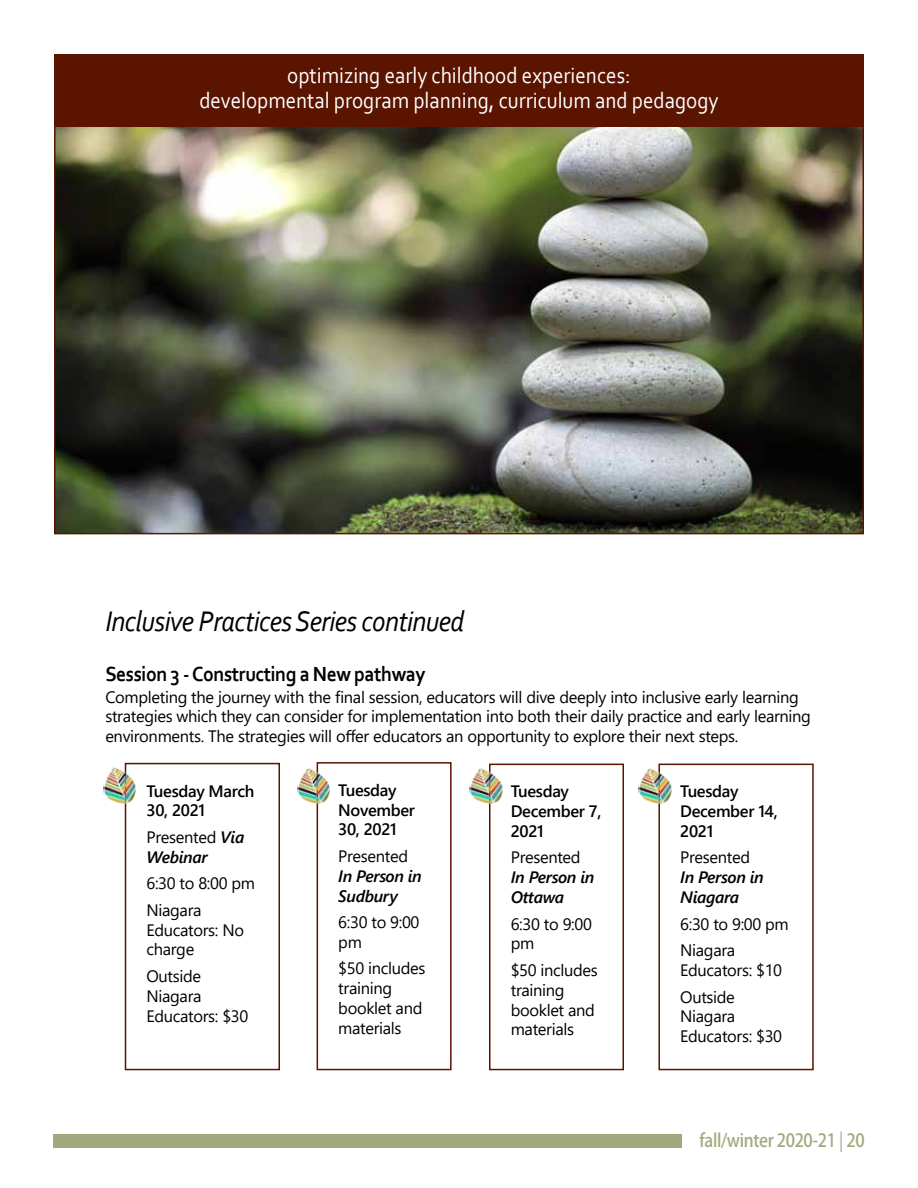
<style>
.page{position:relative;width:918px;height:1188px;background:#fff}
.page>*{position:absolute;margin:0;border:0;box-sizing:border-box;transform-origin:0 0}
.t1{font:italic 29.7px "Corbel";letter-spacing:-.02em;color:#000;scale:.91 1}
.t2{font:23.1px/25.2px "Corbel";color:#fff;text-align:center;scale:.91 1}
.t3{font:700 21.45px "Corbel";letter-spacing:-.02em;color:#000;scale:.91 1}
.t4{font:500 18.15px "Koz Go Pro";letter-spacing:-.02em;color:#a1aa7e;scale:.91 1}
.t5{font:16.5px/19.8px "Segoe UI";letter-spacing:-.02em;color:#000}
.t6{font:600 16.5px/19.8px "Segoe UI";letter-spacing:-.02em;color:#000}
.t7{font:italic 600 16.5px/19.8px "Segoe UI";letter-spacing:-.02em;color:#000}
.s1{font-weight:400;font-style:normal}
.s2{font-weight:400}
</style>
<div class="page">
<div style="left:53px;top:1134px;width:628px;height:14px;background:#a1aa7e"></div>
<img style="left:57px;top:126px;width:804px;height:405px">
<div style="left:54px;top:54px;width:810px;height:72px;background:#5b1400"></div>
<div style="left:317px;top:762px;width:135px;height:308px;border:2px solid #5b1400"></div>
<img style="left:297px;top:768px;width:33px;height:37px">
<div style="left:489px;top:764px;width:135px;height:306px;border:2px solid #5b1400"></div>
<img style="left:470px;top:768px;width:33px;height:37px">
<div style="left:125px;top:763px;width:155px;height:307px;border:2px solid #5b1400"></div>
<img style="left:103px;top:768px;width:33px;height:36px">
<div style="left:658px;top:764px;width:156px;height:306px;border:2px solid #5b1400"></div>
<img style="left:639px;top:768px;width:33px;height:37px">
<h2 class="t2" style="left:199px;top:62px;width:572px">optimizing early childhood experiences:<br>developmental program planning, curriculum and pedagogy</h2>
<h1 class="t1" style="left:105px;top:603px;width:396px">Inclusive Practices Series continued</h1>
<h3 class="t3" style="left:105px;top:660px;width:353px">Session 3 - Constructing a New pathway</h3>
<p class="t5" style="left:105px;top:685px;width:707px">Completing the journey with the final session, educators will dive deeply into inclusive early learning strategies which they can consider for implementation into both their daily practice and early learning environments. The strategies will offer educators an opportunity to explore their next steps.</p>
<p class="t6" style="left:338px;top:779px;width:78px">Tuesday<br>November<br>30, 2021</p>
<p class="t5" style="left:338px;top:845px;width:71px">Presented</p>
<p class="t7" style="left:338px;top:863px;width:85px">In Person in<br>Sudbury</p>
<p class="t5" style="left:338px;top:911px;width:83px">6:30 to 9:00 pm</p>
<p class="t5" style="left:338px;top:957px;width:89px">$50 includes training booklet and materials</p>
<p class="t6" style="left:147px;top:780px;width:109px">Tuesday March<br>30, 2021</p>
<p class="t7" style="left:147px;top:825px;width:99px"><span class="s1">Presented</span> Via<br>Webinar</p>
<p class="t5" style="left:147px;top:869px;width:110px;line-height:26.5px">6:30 to 8:00 pm<br>Niagara</p>
<p class="t5" style="left:147px;top:918px;width:99px">Educators: No charge</p>
<p class="t5" style="left:147px;top:965px;width:103px">Outside<br>Niagara<br>Educators: $30</p>
<p class="t6" style="left:511px;top:780px;width:92px">Tuesday<br>December 7,<br>2021</p>
<p class="t5" style="left:511px;top:846px;width:71px">Presented</p>
<p class="t7" style="left:511px;top:865px;width:85px">In Person in<br>Ottawa</p>
<p class="t5" style="left:511px;top:912px;width:83px">6:30 to 9:00 pm</p>
<p class="t5" style="left:511px;top:959px;width:89px">$50 includes training booklet and materials</p>
<p class="t6" style="left:680px;top:780px;width:99px">Tuesday<br>December 14,<br>2021</p>
<p class="t5" style="left:680px;top:846px;width:71px">Presented</p>
<p class="t7" style="left:680px;top:865px;width:85px">In Person in<br>Niagara</p>
<p class="t5" style="left:680px;top:909px;width:110px;line-height:26.5px">6:30 to 9:00 pm<br>Niagara</p>
<p class="t5" style="left:680px;top:955px;width:103px;line-height:26.5px">Educators: $10<br>Outside</p>
<p class="t5" style="left:680px;top:1005px;width:103px">Niagara<br>Educators: $30</p>
<p class="t4" style="left:699px;top:1129px;width:183px">fall/winter 2020-21 <span class="s2">|</span> 20</p>
</div>
